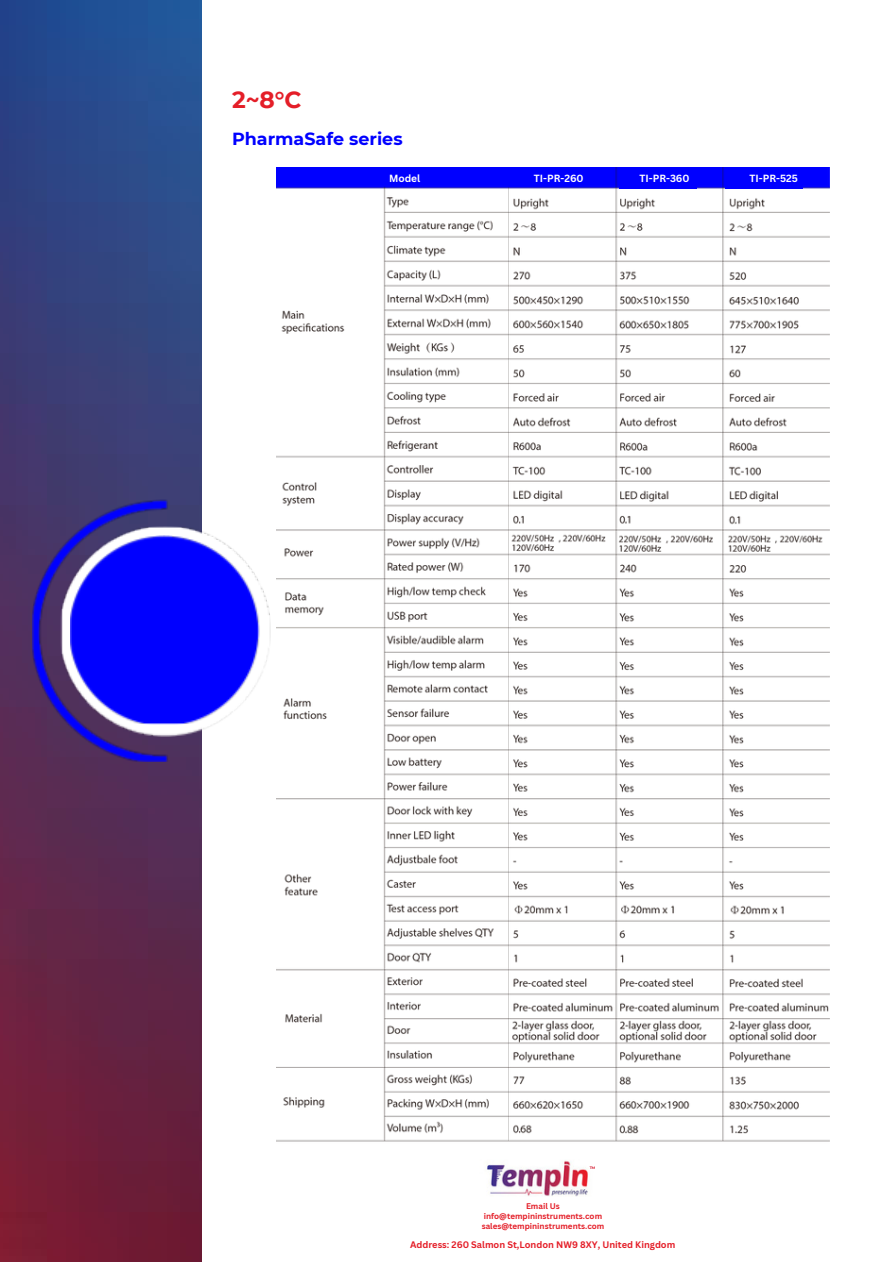
<style>
.page{position:relative;width:893px;height:1264px;background:#fff}
.page>*{position:absolute;margin:0;border:0;box-sizing:border-box;transform-origin:0 0}
.t1{font:700 23.25px "Montserrat";color:#e41e28}
.t2{font:700 17.55px "Montserrat";color:#00f}
.t3{font:700 10.05px "Canva Sans";color:#fff}
.t4{font:700 9.3px "Canva Sans";color:#e41e28}
.t5{font:700 8.1px/9.9px "Canva Sans";color:#e41e28;text-align:center}
.t6{font:700 3.6px "Montserrat";color:#d52237}
</style>
<div class="page">
<img style="left:0;top:0;width:201px;height:1261px">
<img style="left:33px;top:499px;width:135px;height:262px">
<img style="left:60px;top:526px;width:210px;height:210px">
<img style="left:70px;top:535px;width:191px;height:189px">
<img style="left:508px;top:167px;width:321px;height:1030px">
<div style="left:508px;top:167px;width:69px;height:20px;background:#00f"></div>
<div style="left:619px;top:169px;width:77px;height:20px;background:#00f"></div>
<div style="left:725px;top:169px;width:77px;height:20px;background:#00f"></div>
<img style="left:276px;top:167px;width:232px;height:975px">
<div style="left:383px;top:169px;width:69px;height:16px;background:#00f"></div>
<img style="left:486px;top:1159px;width:109px;height:37px">
<p class="t1" style="left:232px;top:85px;width:71px">2~8°C</p>
<p class="t2" style="left:232px;top:128px;width:172px">PharmaSafe series</p>
<p class="t3" style="left:389px;top:172px;width:33px">Model</p>
<p class="t3" style="left:534px;top:172px;width:51px">TI-PR-260</p>
<p class="t3" style="left:639px;top:172px;width:52px">TI-PR-360</p>
<p class="t3" style="left:749px;top:172px;width:50px">TI-PR-525</p>
<p class="t6" style="left:589px;top:1165px;width:7px">TM</p>
<p class="t5" style="left:481px;top:1200px;width:124px">Email Us info@tempininstruments.com sales@tempininstruments.com</p>
<p class="t4" style="left:410px;top:1238px;width:267px">Address: 260 Salmon St,London NW9 8XY, United Kingdom</p>
</div>
